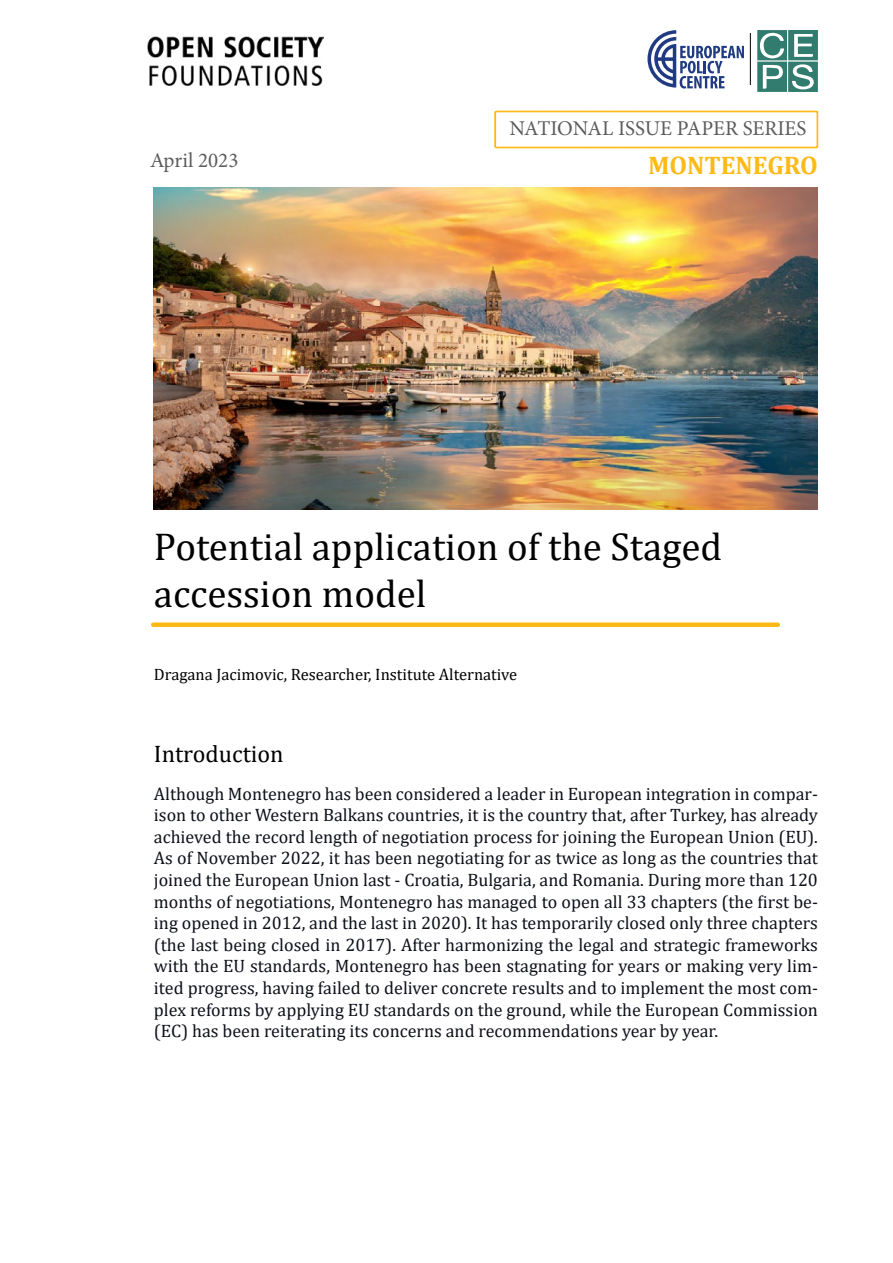
<style>
.page{position:relative;width:893px;height:1263px;background:#fff}
.page>*{position:absolute;margin:0;border:0;box-sizing:border-box;transform-origin:0 0}
.Normal__Web{font:39px/46.8px "Cambria";color:#000}
.t1{font:700 25.5px "Cambria";color:#fdba16}
.Normal__Web-2{font:24px "Cambria";color:#000}
.t2{font:21px "Minion Pro";color:#5c5c5c}
.Normal__Web-3{font:18px/21.6px "Cambria";color:#0e101a;text-align:justify}
.Normal__Web-4{font:16.5px "Cambria";color:#000}
</style>
<div class="page">
<div style="left:153px;top:622px;width:625px;height:5px;background:#fdba16"></div>
<svg style="left:757px;top:30px;width:61px;height:62px"></svg>
<hr style="left:750px;top:33px;width:1px;height:52px;background:#000">
<svg style="left:647px;top:30px;width:97px;height:59px"></svg>
<img style="left:154px;top:187px;width:664px;height:323px">
<img style="left:148px;top:36px;width:175px;height:50px">
<svg style="left:494px;top:110px;width:324px;height:39px"></svg>
<p class="t2" style="left:150px;top:146px;width:90px">April 2023</p>
<p class="t2" style="left:509px;top:114px;width:298px">NATIONAL ISSUE PAPER SERIES</p>
<p class="t1" style="left:648px;top:148px;width:171px">MONTENEGRO</p>
<p class="Normal__Web" style="left:154px;top:523px;width:570px">Potential application of the Staged accession model</p>
<p class="Normal__Web-4" style="left:154px;top:664px;width:365px">Dragana Jacimovic, Researcher, Institute Alternative</p>
<p class="Normal__Web-2" style="left:154px;top:739px;width:131px">Introduction</p>
<p class="Normal__Web-3" style="left:154px;top:783px;width:665px">Although Montenegro has been considered a leader in European integration in compar&shy;ison to other Western Balkans countries, it is the country that, after Turkey, has already achieved the record length of negotiation process for joining the European Union (EU).<br>As of November 2022, it has been negotiating for as twice as long as the countries that joined the European Union last - Croatia, Bulgaria, and Romania. During more than 120 months of negotiations, Montenegro has managed to open all 33 chapters (the first be&shy;ing opened in 2012, and the last in 2020). It has temporarily closed only three chapters (the last being closed in 2017). After harmonizing the legal and strategic frameworks with the EU standards, Montenegro has been stagnating for years or making very lim&shy;ited progress, having failed to deliver concrete results and to implement the most com&shy;plex reforms by applying EU standards on the ground, while the European Commission (EC) has been reiterating its concerns and recommendations year by year.</p>
</div>
